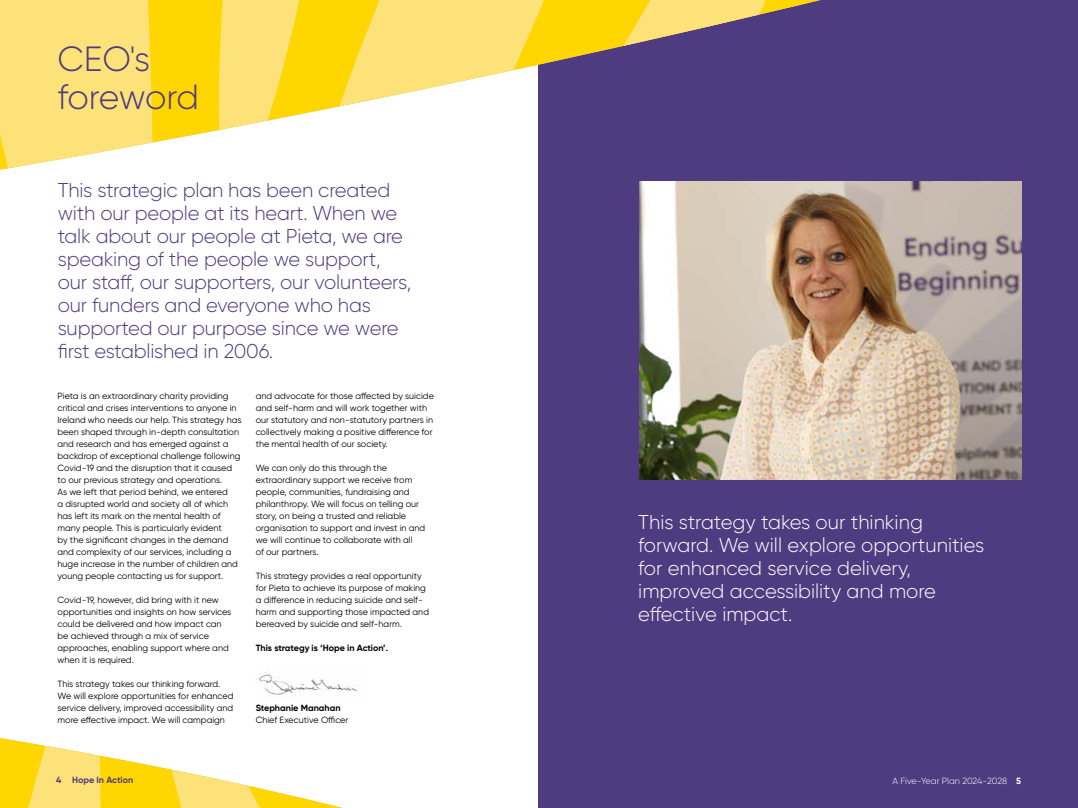
<style>
.page{position:relative;width:1078px;height:808px;background:#fff}
.page>*{position:absolute;margin:0;border:0;box-sizing:border-box;transform-origin:0 0}
.t1{font:300 35px/38px "Gilroy";letter-spacing:-.02em;color:#4f3b80}
.t2{font:300 20px/23px "Gilroy";letter-spacing:-.01em;color:#4f3b80}
.t3{font:300 20px/23px "Gilroy";color:#fff}
.t4{font:9px/12px "Gilroy";color:#000}
.t5{font:700 9px "Gilroy";color:#000}
.t6{font:300 9px "Gilroy";letter-spacing:-.005em;color:#fff}
.t7{font:700 9px "Gilroy";color:#4f3b80}
.s1{font-weight:700}
</style>
<div class="page">
<div style="left:539px;top:0;width:538px;height:808px;background:#4f3b80"></div>
<div style="left:171px;top:0;width:32px;height:139px;background:#ffd600"></div>
<svg style="left:321px;top:0;width:56px;height:110px;fill:#ffd600"></svg>
<svg style="left:0;top:0;width:171px;height:170px"></svg>
<svg style="left:377px;top:0;width:443px;height:170px"></svg>
<svg style="left:203px;top:0;width:118px;height:133px"></svg>
<img style="left:256px;top:672px;width:104px;height:23px">
<svg style="left:0;top:738px;width:343px;height:70px"></svg>
<img style="left:639px;top:181px;width:381px;height:299px">
<h1 class="t1" style="left:58px;top:39px;width:143px">CEO's foreword</h1>
<p class="t2" style="left:58px;top:179px;width:355px">This strategic plan has been created with our people at its heart. When we talk about our people at Pieta, we are speaking of the people we support, our staff, our supporters, our volunteers, our funders and everyone who has supported our purpose since we were first established in 2006.</p>
<p class="t4" style="left:58px;top:390px;width:185px">Pieta is an extraordinary charity providing critical and crises interventions to anyone in Ireland who needs our help. This strategy has been shaped through in-depth consultation and research and has emerged against a backdrop of exceptional challenge following Covid-19 and the disruption that it caused to our previous strategy and operations.<br>As we left that period behind, we entered<br>a disrupted world and society all of which has left its mark on the mental health of many people. This is particularly evident<br>by the significant changes in the demand and complexity of our services, including a huge increase in the number of children and young people contacting us for support.</p>
<p class="t4" style="left:58px;top:594px;width:175px">Covid-19, however, did bring with it new opportunities and insights on how services could be delivered and how impact can be achieved through a mix of service approaches, enabling support where and when it is required.</p>
<p class="t4" style="left:58px;top:678px;width:177px">This strategy takes our thinking forward.<br>We will explore opportunities for enhanced service delivery, improved accessibility and more effective impact. We will campaign</p>
<p class="t4" style="left:256px;top:390px;width:180px">and advocate for those affected by suicide and self-harm and will work together with our statutory and non-statutory partners in collectively making a positive difference for the mental health of our society.</p>
<p class="t4" style="left:256px;top:461px;width:171px">We can only do this through the extraordinary support we receive from people, communities, fundraising and philanthropy. We will focus on telling our story, on being a trusted and reliable organisation to support and invest in and we will continue to collaborate with all<br>of our partners.</p>
<p class="t4" style="left:256px;top:569px;width:175px">This strategy provides a real opportunity for Pieta to achieve its purpose of making a difference in reducing suicide and self&shy;harm and supporting those impacted and bereaved by suicide and self-harm.</p>
<p class="t5" style="left:256px;top:642px;width:134px">This strategy is ‘Hope in Action’.</p>
<p class="t5" style="left:256px;top:702px;width:86px">Stephanie Manahan</p>
<p class="t4" style="left:256px;top:714px;width:94px">Chief Executive Officer</p>
<h2 class="t3" style="left:638px;top:510px;width:347px">This strategy takes our thinking forward. We will explore opportunities for enhanced service delivery, improved accessibility and more effective impact.</h2>
<p class="t7" style="left:56px;top:774px;width:79px">4 Hope In Action</p>
<p class="t6" style="left:892px;top:775px;width:130px">A Five-Year Plan 2024-2028 <span class="s1">5</span></p>
</div>
